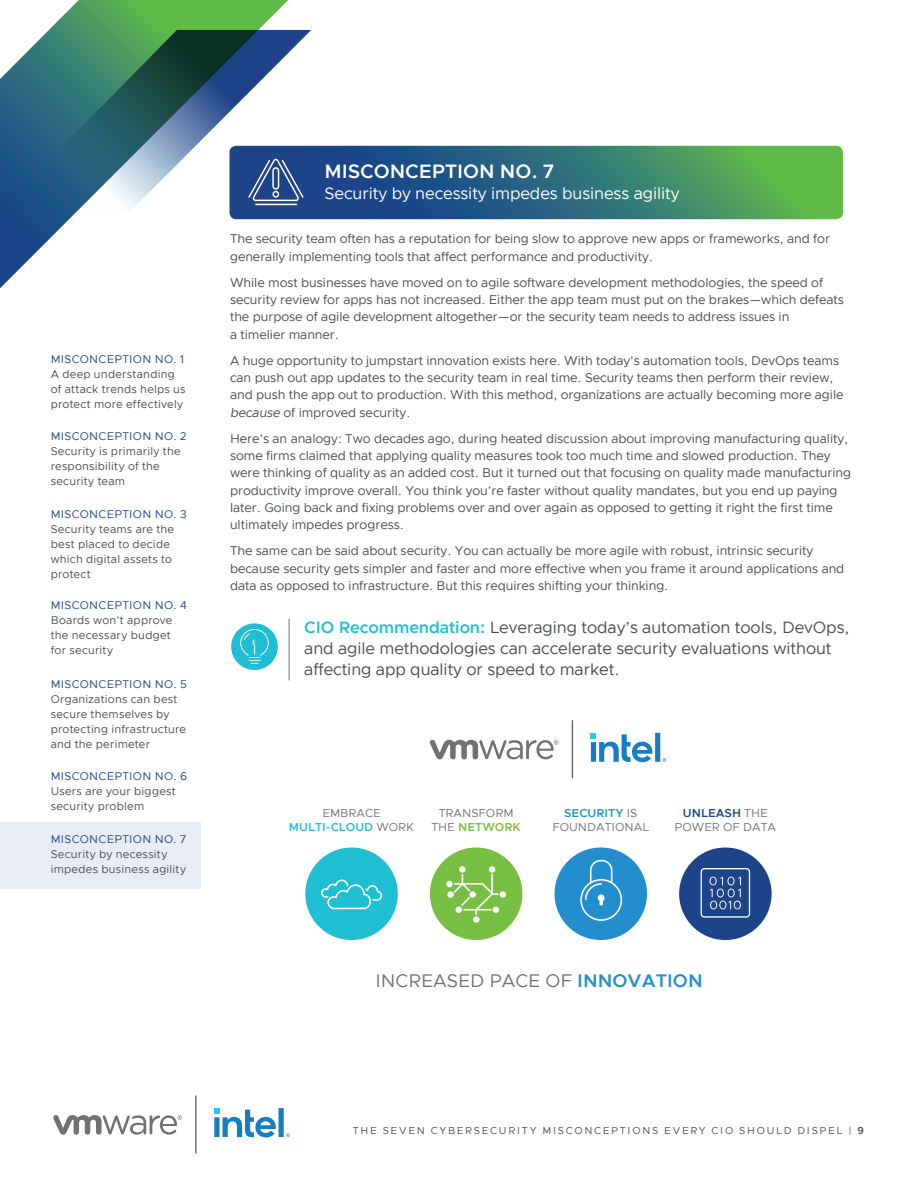
<style>
.page{position:relative;width:918px;height:1188px;background:#fff}
.page>*{position:absolute;margin:0;border:0;box-sizing:border-box;transform-origin:0 0}
.t1{font:600 19.5px "Metropolis";letter-spacing:-.005em;color:#fff}
.t2{font:18.45px "Metropolis";color:#717074}
.t3{font:16.5px/21px "Metropolis";letter-spacing:-.005em;color:#4b4c4d}
.t4{font:16.5px "Metropolis";letter-spacing:-.005em;color:#fff}
.t5{font:12.75px/17.2px "Metropolis";letter-spacing:-.005em;color:#4b4c4d}
.t6{font:11.55px/14px "Metropolis";color:#717074;text-align:center}
.t7{font:11.25px/15px "Metropolis";letter-spacing:.02em;color:#4b4c4d}
.t8{font:11.25px "Metropolis";letter-spacing:.03em;color:#1d4389}
.t9{font:10.2px "Metropolis";letter-spacing:.17em;color:#4b4c4d}
.s1{font-style:italic}
.s2{font-weight:600;color:#20bed3}
.s3{font-weight:600;color:#77bf42}
.s4{font-weight:600;color:#238ece}
.s5{font-weight:600;color:#1d4389}
.s6{font-weight:600}
</style>
<div class="page">
<div style="left:0;top:822px;width:201px;height:67px;background:#e8ecf3"></div>
<hr style="left:195px;top:1096px;width:2px;height:57px;background:#636265">
<svg style="left:53px;top:1115px;width:129px;height:20px"></svg>
<svg style="left:214px;top:1108px;width:76px;height:29px"></svg>
<svg style="left:230px;top:146px;width:613px;height:73px;background:#377c70"></svg>
<svg style="left:0;top:0;width:350px;height:288px"></svg>
<svg style="left:0;top:30px;width:311px;height:182px"></svg>
<hr style="left:289px;top:619px;width:1px;height:61px;background:#717174">
<div style="left:231px;top:623px;width:47px;height:47px;background:#20bed3;border-radius:50%"></div>
<svg style="left:240px;top:629px;width:29px;height:35px"></svg>
<hr style="left:255px;top:204px;width:42px;height:1px;background:#fff">
<svg style="left:248px;top:159px;width:56px;height:42px;background:#45649d"></svg>
<div style="left:305px;top:848px;width:93px;height:92px;background:#20bed3;border-radius:50%"></div>
<div style="left:430px;top:848px;width:92px;height:92px;background:#77bf42;border-radius:50%"></div>
<div style="left:555px;top:848px;width:92px;height:92px;background:#238ece;border-radius:50%"></div>
<div style="left:679px;top:848px;width:93px;height:92px;background:#1d4389;border-radius:50%"></div>
<svg style="left:580px;top:860px;width:42px;height:61px"></svg>
<svg style="left:446px;top:866px;width:60px;height:57px"></svg>
<svg style="left:321px;top:880px;width:61px;height:29px"></svg>
<svg style="left:701px;top:868px;width:49px;height:50px"></svg>
<hr style="left:572px;top:721px;width:1px;height:57px;background:#636265">
<svg style="left:430px;top:740px;width:129px;height:19px"></svg>
<svg style="left:591px;top:733px;width:75px;height:29px"></svg>
<p class="t8" style="left:51px;top:353px;width:135px">MISCONCEPTION NO. 1</p>
<p class="t7" style="left:51px;top:367px;width:136px">A deep understanding of attack trends helps us protect more effectively</p>
<p class="t8" style="left:51px;top:429px;width:137px">MISCONCEPTION NO. 2</p>
<p class="t7" style="left:51px;top:443px;width:131px">Security is primarily the responsibility of the security team</p>
<p class="t8" style="left:51px;top:507px;width:137px">MISCONCEPTION NO. 3</p>
<p class="t7" style="left:51px;top:521px;width:125px">Security teams are the best placed to decide which digital assets to protect</p>
<p class="t8" style="left:51px;top:599px;width:137px">MISCONCEPTION NO. 4</p>
<p class="t7" style="left:51px;top:613px;width:123px">Boards won’t approve the necessary budget for security</p>
<p class="t8" style="left:51px;top:677px;width:137px">MISCONCEPTION NO. 5</p>
<p class="t7" style="left:51px;top:692px;width:137px">Organizations can best secure themselves by protecting infrastructure and the perimeter</p>
<p class="t8" style="left:51px;top:769px;width:138px">MISCONCEPTION NO. 6</p>
<p class="t7" style="left:51px;top:784px;width:127px">Users are your biggest security problem</p>
<p class="t8" style="left:51px;top:832px;width:137px">MISCONCEPTION NO. 7</p>
<p class="t7" style="left:51px;top:846px;width:137px">Security by necessity impedes business agility</p>
<h1 class="t1" style="left:325px;top:159px;width:231px">MISCONCEPTION NO. 7</h1>
<p class="t4" style="left:325px;top:183px;width:357px">Security by necessity impedes business agility</p>
<p class="t5" style="left:230px;top:230px;width:602px">The security team often has a reputation for being slow to approve new apps or frameworks, and for generally implementing tools that affect performance and productivity.</p>
<p class="t5" style="left:230px;top:274px;width:615px">While most businesses have moved on to agile software development methodologies, the speed of security review for apps has not increased. Either the app team must put on the brakes—which defeats the purpose of agile development altogether—or the security team needs to address issues in<br>a timelier manner.</p>
<p class="t5" style="left:230px;top:352px;width:615px">A huge opportunity to jumpstart innovation exists here. With today’s automation tools, DevOps teams can push out app updates to the security team in real time. Security teams then perform their review, and push the app out to production. With this method, organizations are actually becoming more agile <span class="s1">because</span> of improved security.</p>
<p class="t5" style="left:230px;top:430px;width:623px">Here’s an analogy: Two decades ago, during heated discussion about improving manufacturing quality, some firms claimed that applying quality measures took too much time and slowed production. They were thinking of quality as an added cost. But it turned out that focusing on quality made manufacturing productivity improve overall. You think you’re faster without quality mandates, but you end up paying later. Going back and fixing problems over and over again as opposed to getting it right the first time ultimately impedes progress.</p>
<p class="t5" style="left:230px;top:542px;width:616px">The same can be said about security. You can actually be more agile with robust, intrinsic security because security gets simpler and faster and more effective when you frame it around applications and data as opposed to infrastructure. But this requires shifting your thinking.</p>
<p class="t3" style="left:304px;top:617px;width:547px"><span class="s2">CIO Recommendation:</span> Leveraging today’s automation tools, DevOps, and agile methodologies can accelerate security evaluations without affecting app quality or speed to market.</p>
<p class="t6" style="left:289px;top:806px;width:127px">EMBRACE<br><span class="s2">MULTI-CLOUD</span> WORK</p>
<p class="t6" style="left:431px;top:806px;width:91px">TRANSFORM<br>THE <span class="s3">NETWORK</span></p>
<p class="t6" style="left:552px;top:806px;width:98px"><span class="s4">SECURITY</span> IS<br>FOUNDATIONAL</p>
<p class="t6" style="left:675px;top:806px;width:103px"><span class="s5">UNLEASH</span> THE<br>POWER OF DATA</p>
<h2 class="t2" style="left:376px;top:969px;width:329px">INCREASED PACE OF <span class="s4">INNOVATION</span></h2>
<p class="t9" style="left:353px;top:1124px;width:512px">THE SEVEN CYBERSECURITY MISCONCEPTIONS EVERY CIO SHOULD DISPEL | <span class="s6">9</span></p>
</div>
